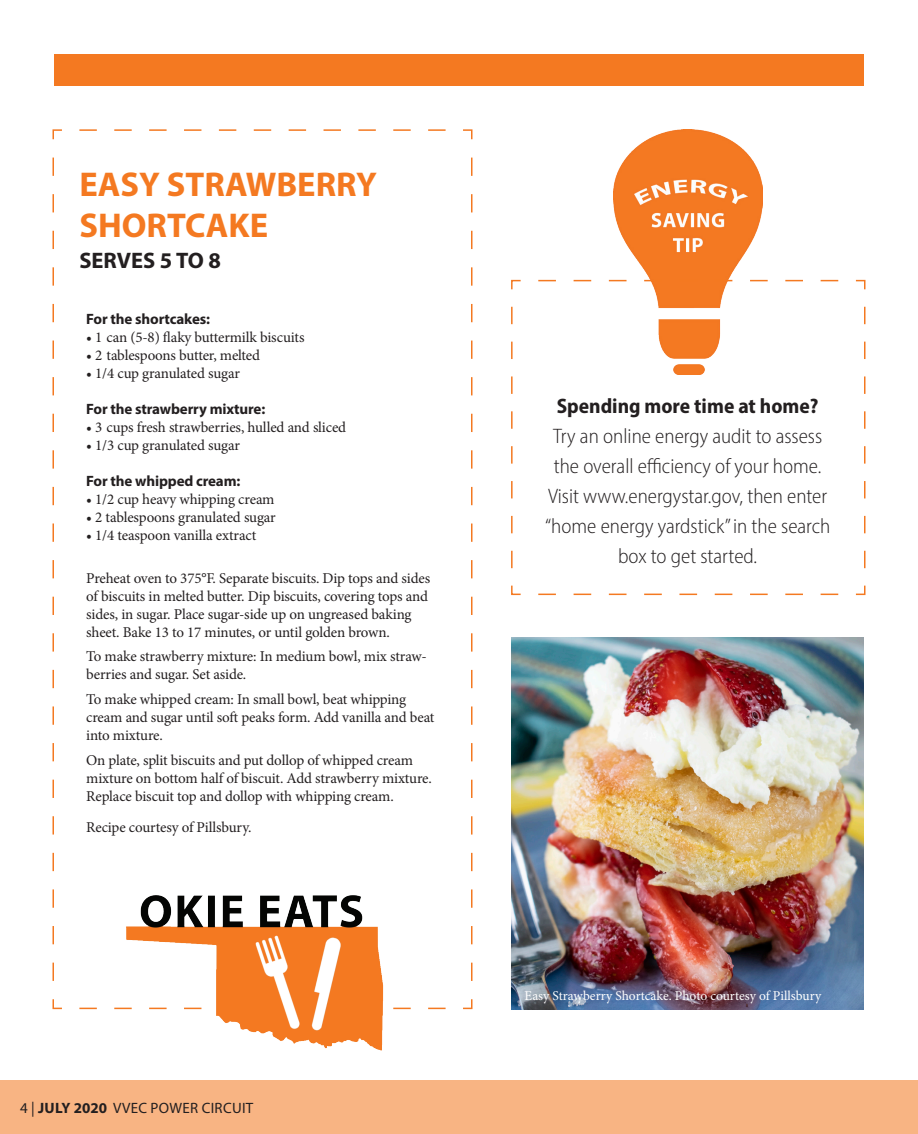
<style>
.page{position:relative;width:918px;height:1134px;background:#fff}
.page>*{position:absolute;margin:0;border:0;box-sizing:border-box;transform-origin:0 0}
.t1{font:700 34.5px "Myriad Pro";color:#f47921}
.t2{font:700 22.5px "Myriad Pro";color:#231f20}
.t3{font:300 semi-condensed 21px/30px "Myriad Pro";color:#231f20;text-align:center}
.t4{font:700 semi-condensed 21px "Myriad Pro";color:#231f20}
.t5{font:15px/18px "Minion Pro";letter-spacing:-.01em;color:#231f20}
.t6{font:700 15px "Myriad Pro";letter-spacing:-.01em;color:#231f20}
.t7{font:15px "Myriad Pro";letter-spacing:.02em;color:#231f20}
.t8{font:13.5px "Minion Pro";color:#fff}
.s1{font-weight:700}
</style>
<div class="page">
<div style="left:0;top:1080px;width:918px;height:54px;background:#f8b483"></div>
<div style="left:54px;top:54px;width:810px;height:32px;background:#f47921"></div>
<svg style="left:52px;top:129px;width:421px;height:881px"></svg>
<img style="left:117px;top:881px;width:282px;height:170px">
<img style="left:614px;top:129px;width:149px;height:150px">
<svg style="left:511px;top:279px;width:355px;height:317px"></svg>
<img style="left:511px;top:638px;width:353px;height:371px">
<p class="t1" style="left:80px;top:161px;width:299px">EASY STRAWBERRY</p>
<p class="t1" style="left:80px;top:203px;width:190px">SHORTCAKE</p>
<p class="t2" style="left:80px;top:245px;width:143px">SERVES 5 TO 8</p>
<p class="t6" style="left:86px;top:309px;width:125px">For the shortcakes:</p>
<p class="t5" style="left:86px;top:328px;width:220px">• 1 can (5-8) flaky buttermilk biscuits</p>
<p class="t5" style="left:86px;top:346px;width:175px">• 2 tablespoons butter, melted</p>
<p class="t5" style="left:86px;top:364px;width:155px">• 1/4 cup granulated sugar</p>
<p class="t6" style="left:86px;top:399px;width:181px">For the strawberry mixture:</p>
<p class="t5" style="left:86px;top:418px;width:261px">• 3 cups fresh strawberries, hulled and sliced</p>
<p class="t5" style="left:86px;top:436px;width:155px">• 1/3 cup granulated sugar</p>
<p class="t6" style="left:86px;top:471px;width:156px">For the whipped cream:</p>
<p class="t5" style="left:86px;top:490px;width:190px">• 1/2 cup heavy whipping cream</p>
<p class="t5" style="left:86px;top:508px;width:191px">• 2 tablespoons granulated sugar</p>
<p class="t5" style="left:86px;top:526px;width:172px">• 1/4 teaspoon vanilla extract</p>
<p class="t5" style="left:86px;top:569px;width:345px">Preheat oven to 375°F. Separate biscuits. Dip tops and sides of biscuits in melted butter. Dip biscuits, covering tops and sides, in sugar. Place sugar-side up on ungreased baking sheet. Bake 13 to 17 minutes, or until golden brown.</p>
<p class="t5" style="left:86px;top:648px;width:342px">To make strawberry mixture: In medium bowl, mix straw&shy;berries and sugar. Set aside.</p>
<p class="t5" style="left:86px;top:690px;width:350px">To make whipped cream: In small bowl, beat whipping cream and sugar until soft peaks form. Add vanilla and beat into mixture.</p>
<p class="t5" style="left:86px;top:751px;width:347px">On plate, split biscuits and put dollop of whipped cream mixture on bottom half of biscuit. Add strawberry mixture.<br>Replace biscuit top and dollop with whipping cream.</p>
<p class="t5" style="left:86px;top:819px;width:167px">Recipe courtesy of Pillsbury.</p>
<p class="t7" style="left:20px;top:1099px;width:235px">4 | <span class="s1">JULY 2020</span> VVEC POWER CIRCUIT</p>
<p class="t4" style="left:557px;top:392px;width:263px">Spending more time at home?</p>
<p class="t3" style="left:545px;top:421px;width:287px">Try an online energy audit to assess the overall efficiency of your home.<br>Visit www.energystar.gov, then enter “home energy yardstick” in the search box to get started.</p>
<p class="t8" style="left:525px;top:987px;width:298px">Easy Strawberry Shortcake. Photo courtesy of Pillsbury</p>
</div>
